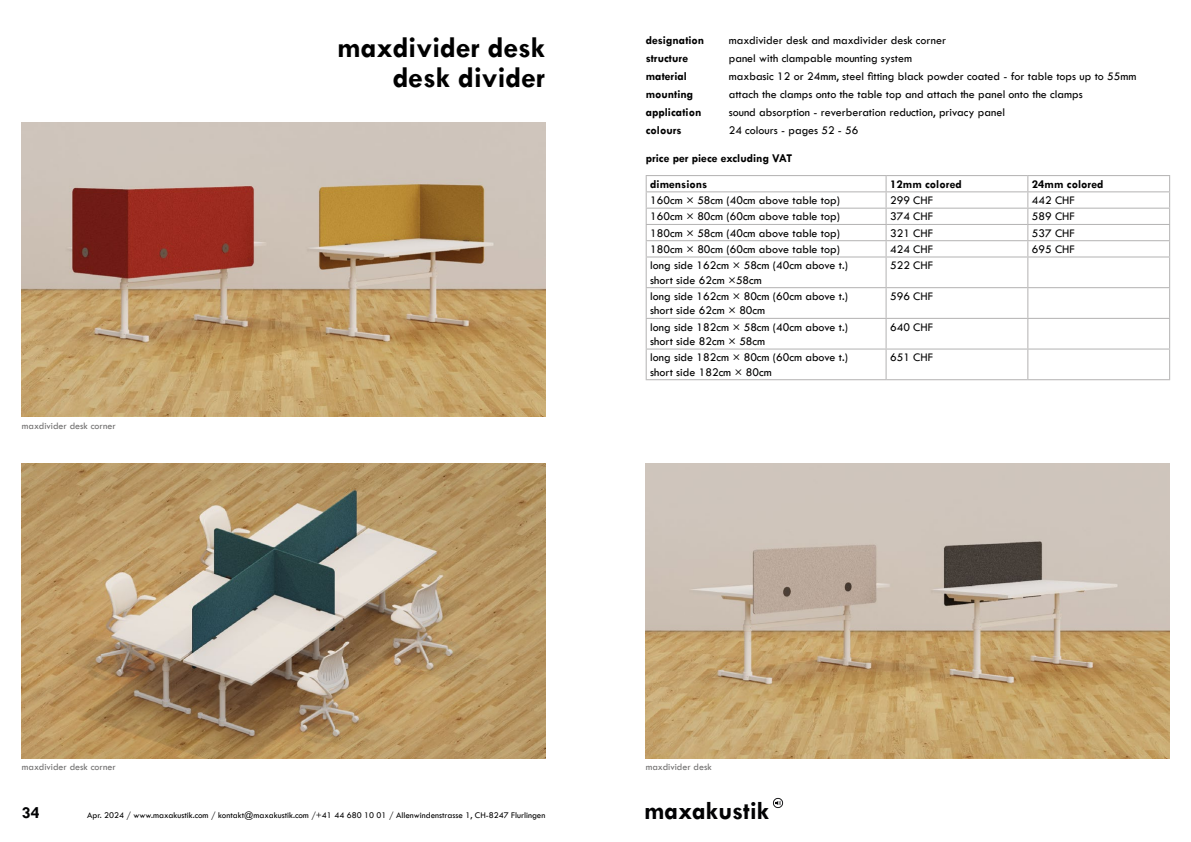
<style>
.page{position:relative;width:1191px;height:842px;background:#fff}
.page>*{position:absolute;margin:0;border:0;box-sizing:border-box;transform-origin:0 0}
.t1{font:700 30px/30px "Tw Cen";color:#000;text-align:right}
.t2{font:700 26px "Tw Cen";color:#020203}
.t3{font:700 17px "Tw Cen";color:#020203}
.t4{font:12px/14.4px "Tw Cen";color:#000}
.t5{font:700 12px/25.9px "Tw Cen";color:#000}
.t6{font:10px "Tw Cen";color:#706f6f}
.t7{font:9px "Tw Cen";color:#000}
</style>
<div class="page">
<svg style="left:773px;top:798px;width:10px;height:10px"></svg>
<img style="left:22px;top:122px;width:523px;height:295px">
<img style="left:22px;top:464px;width:523px;height:294px">
<img style="left:645px;top:464px;width:524px;height:294px">
<hr style="left:645px;top:175px;width:241px;height:1px;background:#b3b2b2">
<hr style="left:886px;top:175px;width:141px;height:1px;background:#b3b2b2">
<hr style="left:1027px;top:175px;width:143px;height:1px;background:#b3b2b2">
<hr style="left:645px;top:191px;width:241px;height:1px;background:#b3b2b2">
<hr style="left:886px;top:191px;width:141px;height:1px;background:#b3b2b2">
<hr style="left:1027px;top:191px;width:143px;height:1px;background:#b3b2b2">
<hr style="left:645px;top:208px;width:241px;height:1px;background:#b3b2b2">
<hr style="left:886px;top:208px;width:141px;height:1px;background:#b3b2b2">
<hr style="left:1027px;top:208px;width:143px;height:1px;background:#b3b2b2">
<hr style="left:645px;top:224px;width:241px;height:1px;background:#b3b2b2">
<hr style="left:886px;top:224px;width:141px;height:1px;background:#b3b2b2">
<hr style="left:1027px;top:224px;width:143px;height:1px;background:#b3b2b2">
<hr style="left:645px;top:240px;width:241px;height:1px;background:#b3b2b2">
<svg style="left:645px;top:176px;width:1px;height:80px"></svg>
<hr style="left:886px;top:240px;width:141px;height:1px;background:#b3b2b2">
<svg style="left:885px;top:176px;width:1px;height:80px"></svg>
<hr style="left:1027px;top:240px;width:143px;height:1px;background:#b3b2b2">
<svg style="left:1027px;top:176px;width:1px;height:80px"></svg>
<svg style="left:1169px;top:176px;width:1px;height:80px"></svg>
<hr style="left:645px;top:256px;width:241px;height:1px;background:#b3b2b2">
<hr style="left:645px;top:257px;width:1px;height:30px;background:#b3b2b2">
<hr style="left:886px;top:256px;width:141px;height:1px;background:#b3b2b2">
<hr style="left:885px;top:257px;width:1px;height:30px;background:#b3b2b2">
<hr style="left:1027px;top:256px;width:143px;height:1px;background:#b3b2b2">
<hr style="left:1027px;top:257px;width:1px;height:30px;background:#b3b2b2">
<hr style="left:1169px;top:257px;width:1px;height:30px;background:#b3b2b2">
<hr style="left:645px;top:287px;width:241px;height:1px;background:#b3b2b2">
<hr style="left:645px;top:288px;width:1px;height:30px;background:#b3b2b2">
<hr style="left:886px;top:287px;width:141px;height:1px;background:#b3b2b2">
<hr style="left:885px;top:288px;width:1px;height:30px;background:#b3b2b2">
<hr style="left:1027px;top:287px;width:143px;height:1px;background:#b3b2b2">
<hr style="left:1027px;top:288px;width:1px;height:30px;background:#b3b2b2">
<hr style="left:1169px;top:288px;width:1px;height:30px;background:#b3b2b2">
<hr style="left:645px;top:318px;width:241px;height:1px;background:#b3b2b2">
<hr style="left:645px;top:319px;width:1px;height:30px;background:#b3b2b2">
<hr style="left:886px;top:318px;width:141px;height:1px;background:#b3b2b2">
<hr style="left:885px;top:319px;width:1px;height:30px;background:#b3b2b2">
<hr style="left:1027px;top:318px;width:143px;height:1px;background:#b3b2b2">
<hr style="left:1027px;top:319px;width:1px;height:30px;background:#b3b2b2">
<hr style="left:1169px;top:319px;width:1px;height:30px;background:#b3b2b2">
<hr style="left:645px;top:349px;width:241px;height:1px;background:#b3b2b2">
<svg style="left:645px;top:350px;width:1px;height:29px"></svg>
<hr style="left:886px;top:349px;width:141px;height:1px;background:#b3b2b2">
<svg style="left:885px;top:350px;width:1px;height:29px"></svg>
<hr style="left:1027px;top:349px;width:143px;height:1px;background:#b3b2b2">
<svg style="left:1027px;top:350px;width:1px;height:29px"></svg>
<svg style="left:1169px;top:350px;width:1px;height:29px"></svg>
<hr style="left:645px;top:379px;width:241px;height:1px;background:#b3b2b2">
<hr style="left:886px;top:379px;width:141px;height:1px;background:#b3b2b2">
<hr style="left:1027px;top:379px;width:143px;height:1px;background:#b3b2b2">
<p class="t6" style="left:22px;top:419px;width:95px">maxdivider desk corner</p>
<h1 class="t1" style="left:337px;top:31px;width:210px">maxdivider desk desk divider</h1>
<p class="t5" style="left:645px;top:27px;width:60px">designation</p>
<p class="t5" style="left:645px;top:45px;width:44px">structure</p>
<p class="t5" style="left:645px;top:63px;width:43px">material</p>
<p class="t5" style="left:645px;top:81px;width:49px">mounting</p>
<p class="t5" style="left:645px;top:99px;width:57px">application</p>
<p class="t5" style="left:645px;top:117px;width:37px">colours</p>
<p class="t4" style="left:728px;top:33px;width:219px">maxdivider desk and maxdivider desk corner</p>
<p class="t4" style="left:728px;top:69px;width:409px">maxbasic 12 or 24mm, steel fitting black powder coated - for table tops up to 55mm</p>
<p class="t4" style="left:728px;top:51px;width:185px">panel with clampable mounting system</p>
<p class="t4" style="left:728px;top:86px;width:355px;line-height:18px">attach the clamps onto the table top and attach the panel onto the clamps sound absorption - reverberation reduction, privacy panel<br>24 colours - pages 52 - 56</p>
<p class="t5" style="left:650px;top:145px;width:143px;text-indent:-5px">price per piece excluding VAT dimensions</p>
<p class="t5" style="left:890px;top:171px;width:73px">12mm colored</p>
<p class="t5" style="left:1031px;top:171px;width:73px">24mm colored</p>
<p class="t4" style="left:650px;top:193px;width:191px">160cm × 58cm (40cm above table top)</p>
<p class="t4" style="left:890px;top:193px;width:44px">299 CHF</p>
<p class="t4" style="left:1031px;top:193px;width:44px">442 CHF</p>
<p class="t4" style="left:650px;top:209px;width:191px">160cm × 80cm (60cm above table top)</p>
<p class="t4" style="left:890px;top:209px;width:44px">374 CHF</p>
<p class="t4" style="left:1031px;top:209px;width:44px">589 CHF</p>
<p class="t4" style="left:650px;top:226px;width:191px">180cm × 58cm (40cm above table top)</p>
<p class="t4" style="left:890px;top:226px;width:44px">321 CHF</p>
<p class="t4" style="left:1031px;top:226px;width:44px">537 CHF</p>
<p class="t4" style="left:650px;top:242px;width:191px">180cm × 80cm (60cm above table top)</p>
<p class="t4" style="left:890px;top:242px;width:44px">424 CHF</p>
<p class="t4" style="left:1031px;top:242px;width:44px">695 CHF</p>
<p class="t4" style="left:650px;top:258px;width:199px">long side 162cm × 58cm (40cm above t.) short side 62cm ×58cm</p>
<p class="t4" style="left:890px;top:258px;width:44px">522 CHF</p>
<p class="t4" style="left:650px;top:289px;width:199px">long side 162cm × 80cm (60cm above t.) short side 62cm × 80cm</p>
<p class="t4" style="left:890px;top:289px;width:44px">596 CHF</p>
<p class="t4" style="left:650px;top:320px;width:199px">long side 182cm × 58cm (40cm above t.) short side 82cm × 58cm</p>
<p class="t4" style="left:890px;top:320px;width:44px">640 CHF</p>
<p class="t4" style="left:650px;top:350px;width:199px">long side 182cm × 80cm (60cm above t.) short side 182cm × 80cm</p>
<p class="t4" style="left:890px;top:350px;width:44px">651 CHF</p>
<p class="t6" style="left:22px;top:761px;width:95px">maxdivider desk corner</p>
<p class="t6" style="left:645px;top:761px;width:68px">maxdivider desk</p>
<h3 class="t3" style="left:22px;top:802px;width:20px">34</h3>
<p class="t7" style="left:87px;top:809px;width:460px">Apr. 2024 / www.maxakustik.com / kontakt@maxakustik.com /+41 44 680 10 01 / Allenwindenstrasse 1, CH-8247 Flurlingen</p>
<h2 class="t2" style="left:644px;top:795px;width:127px">maxakustik</h2>
</div>
